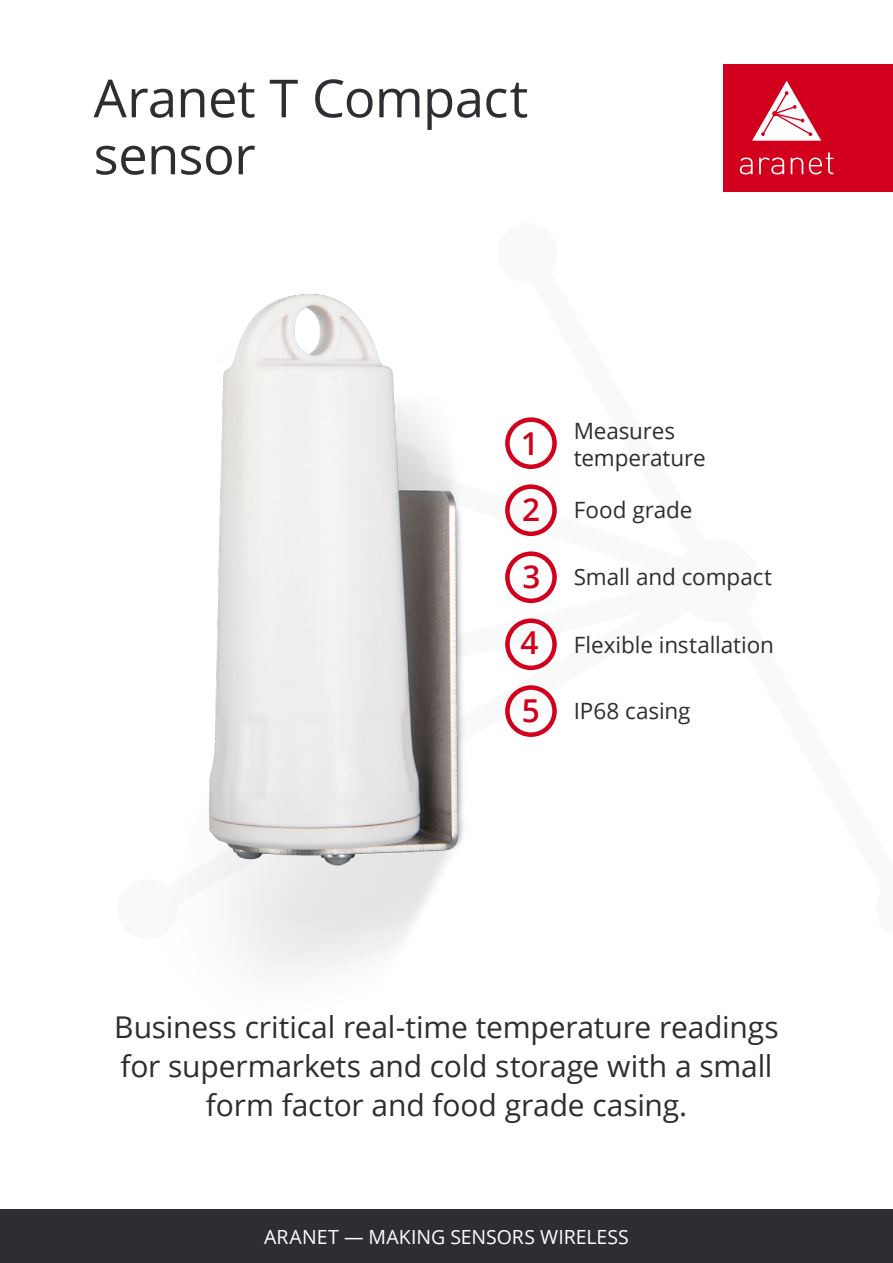
<style>
.page{position:relative;width:893px;height:1263px;background:#fff}
.page>*{position:absolute;margin:0;border:0;box-sizing:border-box;transform-origin:0 0}
.t1{font:52.5px/57px "Open Sans";letter-spacing:-.01em;color:#2e2d31}
.t2{font:600 31.65px/66.6px "Open Sans";color:#d2001c;text-align:justify}
.t3{font:30px/39px "Open Sans";letter-spacing:-.005em;color:#2e2d31;text-align:center}
.t4{font:22.5px/27px "Open Sans";letter-spacing:-.005em;color:#2e2d31}
.t5{font:19.5px "Open Sans";letter-spacing:.005em;color:#fff}
.s1{font-weight:600;font-size:31.65px;color:#d2001c}
</style>
<div class="page">
<img style="left:195px;top:191px;width:564px;height:783px">
<div style="left:0;top:1210px;width:893px;height:53px;background:#2e2d31"></div>
<div style="left:505px;top:417px;width:52px;height:52px;border:4px solid #d2001c;border-radius:50%"></div>
<div style="left:505px;top:484px;width:52px;height:52px;border:4px solid #d2001c;border-radius:50%"></div>
<div style="left:505px;top:551px;width:52px;height:52px;border:4px solid #d2001c;border-radius:50%"></div>
<div style="left:505px;top:618px;width:52px;height:52px;border:4px solid #d2001c;border-radius:50%"></div>
<div style="left:505px;top:685px;width:52px;height:52px;border:4px solid #d2001c;border-radius:50%"></div>
<div style="left:723px;top:64px;width:170px;height:127px;background:#d2001c"></div>
<svg style="left:740px;top:158px;width:13px;height:16px"></svg>
<svg style="left:759px;top:158px;width:25px;height:16px"></svg>
<svg style="left:791px;top:158px;width:12px;height:16px"></svg>
<svg style="left:809px;top:152px;width:24px;height:22px"></svg>
<svg style="left:752px;top:81px;width:69px;height:60px"></svg>
<h1 class="t1" style="left:94px;top:68px;width:436px">Aranet T Compact sensor</h1>
<p class="t2" style="left:521px;top:409px;width:22px">1<br>2<br>3<br>4</p>
<p class="t4" style="left:574px;top:416px;width:134px">Measures temperature</p>
<p class="t4" style="left:574px;top:496px;width:120px">Food grade</p>
<p class="t4" style="left:574px;top:563px;width:200px">Small and compact</p>
<p class="t4" style="left:574px;top:630px;width:202px">Flexible installation</p>
<p class="t4" style="left:522px;top:697px;width:170px"><span class="s1">5</span> IP68 casing</p>
<p class="t3" style="left:114px;top:1006px;width:666px">Business critical real-time temperature readings for supermarkets and cold storage with a small form factor and food grade casing.</p>
<p class="t5" style="left:264px;top:1223px;width:366px">ARANET — MAKING SENSORS WIRELESS</p>
</div>
